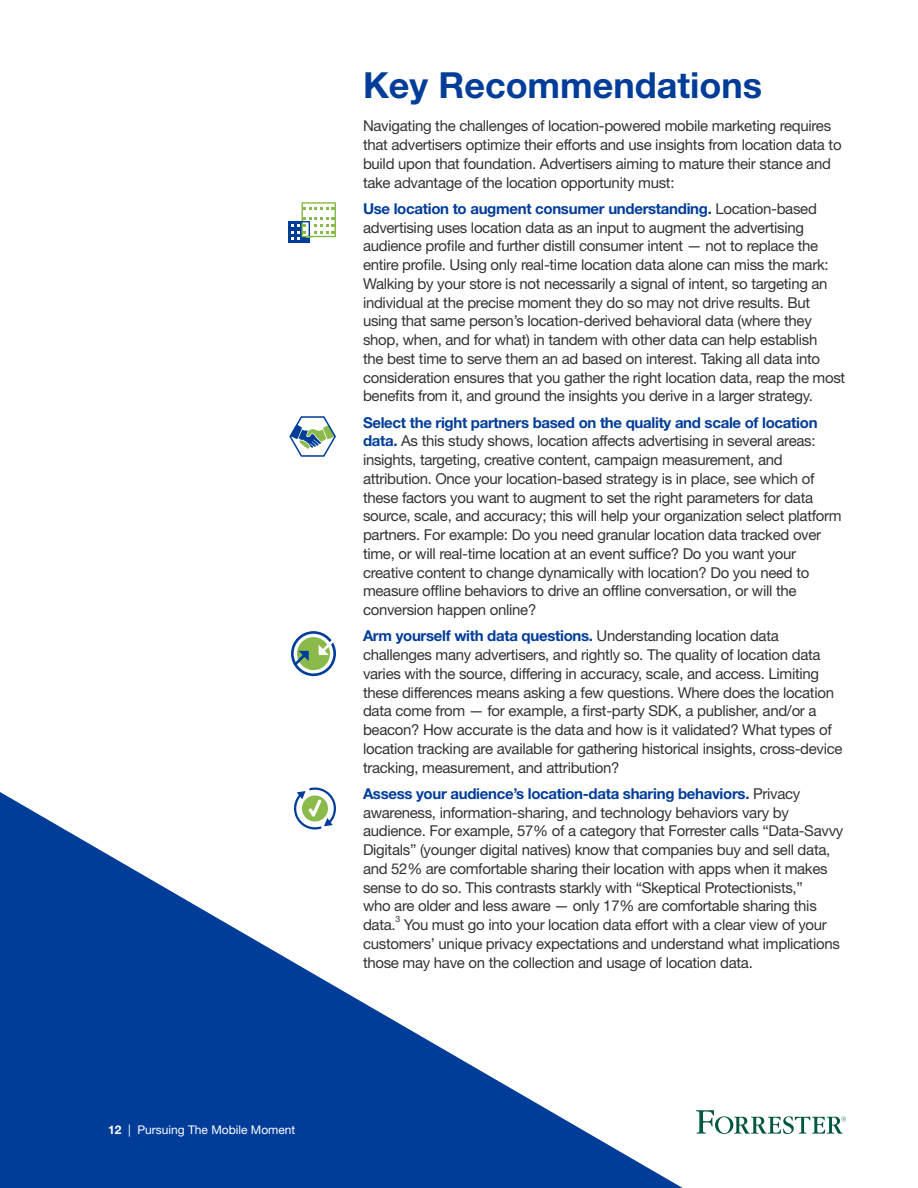
<style>
.page{position:relative;width:918px;height:1188px;background:#fff}
.page>*{position:absolute;margin:0;border:0;box-sizing:border-box;transform-origin:0 0}
.t1{font:700 36px "Helvetica Neue LT Std";color:#003d99}
.t2{font:15px/18.8px "Helvetica Neue LT Std";letter-spacing:-.02em;color:#333}
.t3{font:12px "Helvetica Neue LT Std";color:#fff}
.t4{font:8.7px "Helvetica Neue LT Std";color:#333}
.s1{font-weight:700}
.s2{font-weight:700;color:#003d99}
</style>
<div class="page">
<svg style="left:696px;top:1110px;width:150px;height:24px"></svg>
<svg style="left:0;top:792px;width:683px;height:396px;fill:#003d99"></svg>
<svg style="left:288px;top:202px;width:48px;height:41px"></svg>
<svg style="left:289px;top:416px;width:47px;height:41px"></svg>
<svg style="left:291px;top:631px;width:45px;height:45px"></svg>
<svg style="left:292px;top:787px;width:46px;height:43px"></svg>
<p class="t3" style="left:108px;top:1123px;width:189px"><span class="s1">12</span> | Pursuing The Mobile Moment</p>
<h1 class="t1" style="left:363px;top:63px;width:401px">Key Recommendations</h1>
<p class="t2" style="left:363px;top:117px;width:480px">Navigating the challenges of location-powered mobile marketing requires that advertisers optimize their efforts and use insights from location data to build upon that foundation. Advertisers aiming to mature their stance and take advantage of the location opportunity must:</p>
<p class="t2" style="left:363px;top:199px;width:484px"><span class="s2">Use location to augment consumer understanding.</span> Location-based advertising uses location data as an input to augment the advertising audience profile and further distill consumer intent — not to replace the entire profile. Using only real-time location data alone can miss the mark:<br>Walking by your store is not necessarily a signal of intent, so targeting an individual at the precise moment they do so may not drive results. But using that same person’s location-derived behavioral data (where they shop, when, and for what) in tandem with other data can help establish<br>the best time to serve them an ad based on interest. Taking all data into consideration ensures that you gather the right location data, reap the most benefits from it, and ground the insights you derive in a larger strategy.</p>
<p class="t2" style="left:363px;top:413px;width:480px"><span class="s2">Select the right partners based on the quality and scale of location data.</span> As this study shows, location affects advertising in several areas: insights, targeting, creative content, campaign measurement, and attribution. Once your location-based strategy is in place, see which of these factors you want to augment to set the right parameters for data source, scale, and accuracy; this will help your organization select platform partners. For example: Do you need granular location data tracked over time, or will real-time location at an event suffice? Do you want your creative content to change dynamically with location? Do you need to measure offline behaviors to drive an offline conversation, or will the conversion happen online?</p>
<p class="t2" style="left:363px;top:627px;width:481px"><span class="s2">Arm yourself with data questions.</span> Understanding location data challenges many advertisers, and rightly so. The quality of location data varies with the source, differing in accuracy, scale, and access. Limiting these differences means asking a few questions. Where does the location data come from — for example, a first-party SDK, a publisher, and/or a beacon? How accurate is the data and how is it validated? What types of location tracking are available for gathering historical insights, cross-device tracking, measurement, and attribution?</p>
<p class="t2" style="left:363px;top:784px;width:482px"><span class="s2">Assess your audience’s location-data sharing behaviors.</span> Privacy awareness, information-sharing, and technology behaviors vary by audience. For example, 57% of a category that Forrester calls “Data-Savvy Digitals” (younger digital natives) know that companies buy and sell data, and 52% are comfortable sharing their location with apps when it makes sense to do so. This contrasts starkly with “Skeptical Protectionists,”<br>who are older and less aware — only 17% are comfortable sharing this data.</p>
<p class="t4" style="left:395px;top:914px;width:6px">3</p>
<p class="t2" style="left:363px;top:915px;width:478px;text-indent:41px">You must go into your location data effort with a clear view of your customers’ unique privacy expectations and understand what implications those may have on the collection and usage of location data.</p>
</div>
